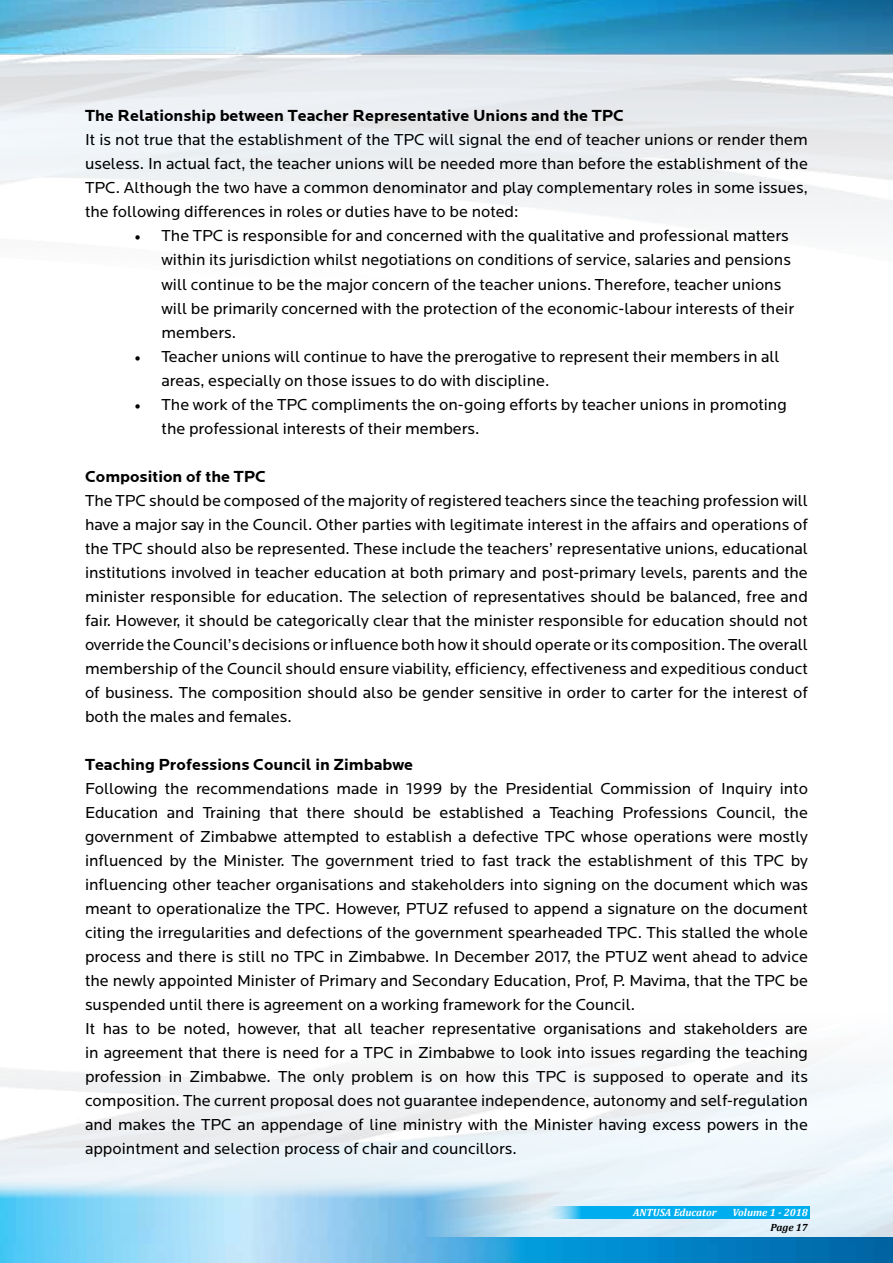
<style>
.page{position:relative;width:893px;height:1263px;background:#fff}
.page>*{position:absolute;margin:0;border:0;box-sizing:border-box;transform-origin:0 0}
.t1{font:16.5px/24px "Locator";color:#000}
.t2{font:700 16.5px "Locator";color:#000}
.t3{font:italic 700 10.5px "Cambria";color:#fff}
.t4{font:italic 700 10.5px "Cambria";letter-spacing:-.005em;color:#000}
.s1{font-family:"Minion Pro"}
</style>
<div class="page">
<img style="left:0;top:0;width:893px;height:233px">
<img style="left:0;top:1237px;width:893px;height:26px">
<img style="left:0;top:1178px;width:552px;height:66px">
<div style="left:543px;top:1206px;width:267px;height:13px;background:#00aeef"></div>
<p class="t2" style="left:85px;top:107px;width:540px">The Relationship between Teacher Representative Unions and the TPC</p>
<p class="t1" style="left:85px;top:128px;width:724px;text-align:justify">It is not true that the establishment of the TPC will signal the end of teacher unions or render them useless. In actual fact, the teacher unions will be needed more than before the establishment of the TPC. Although the two have a common denominator and play complementary roles in some issues, the following differences in roles or duties have to be noted:</p>
<p class="t1" style="left:162px;top:224px;width:634px;text-indent:-27px"><span class="s1">•</span> The TPC is responsible for and concerned with the qualitative and professional matters within its jurisdiction whilst negotiations on conditions of service, salaries and pensions will continue to be the major concern of the teacher unions. Therefore, teacher unions will be primarily concerned with the protection of the economic-labour interests of their members.</p>
<p class="t1" style="left:162px;top:344px;width:620px;text-indent:-27px"><span class="s1">•</span> Teacher unions will continue to have the prerogative to represent their members in all areas, especially on those issues to do with discipline.</p>
<p class="t1" style="left:162px;top:393px;width:627px;text-indent:-27px"><span class="s1">•</span> The work of the TPC compliments the on-going efforts by teacher unions in promoting the professional interests of their members.</p>
<p class="t2" style="left:85px;top:467px;width:183px">Composition of the TPC</p>
<p class="t1" style="left:85px;top:489px;width:724px;text-align:justify">The TPC should be composed of the majority of registered teachers since the teaching profession will have a major say in the Council. Other parties with legitimate interest in the affairs and operations of the TPC should also be represented. These include the teachers’ representative unions, educational institutions involved in teacher education at both primary and post-primary levels, parents and the minister responsible for education. The selection of representatives should be balanced, free and fair. However, it should be categorically clear that the minister responsible for education should not override the Council’s decisions or influence both how it should operate or its composition. The overall membership of the Council should ensure viability, efficiency, effectiveness and expeditious conduct of business. The composition should also be gender sensitive in order to carter for the interest of both the males and females.</p>
<p class="t2" style="left:85px;top:756px;width:330px">Teaching Professions Council in Zimbabwe</p>
<p class="t1" style="left:85px;top:777px;width:724px">Following the recommendations made in 1999 by the Presidential Commission of Inquiry into Education and Training that there should be established a Teaching Professions Council, the government of Zimbabwe attempted to establish a defective TPC whose operations were mostly influenced by the Minister. The government tried to fast track the establishment of this TPC by influencing other teacher organisations and stakeholders into signing on the document which was meant to operationalize the TPC. However, PTUZ refused to append a signature on the document citing the irregularities and defections of the government spearheaded TPC. This stalled the whole process and there is still no TPC in Zimbabwe. In December 2017, the PTUZ went ahead to advice the newly appointed Minister of Primary and Secondary Education, Prof, P. Mavima, that the TPC be suspended until there is agreement on a working framework for the Council.<br>It has to be noted, however, that all teacher representative organisations and stakeholders are in agreement that there is need for a TPC in Zimbabwe to look into issues regarding the teaching profession in Zimbabwe. The only problem is on how this TPC is supposed to operate and its composition. The current proposal does not guarantee independence, autonomy and self-regulation and makes the TPC an appendage of line ministry with the Minister having excess powers in the appointment and selection process of chair and councillors.</p>
<p class="t3" style="left:633px;top:1206px;width:85px">ANTUSA Educator</p>
<p class="t3" style="left:733px;top:1206px;width:77px">Volume 1 - 2018</p>
<p class="t4" style="left:770px;top:1221px;width:39px">Page 17</p>
</div>
